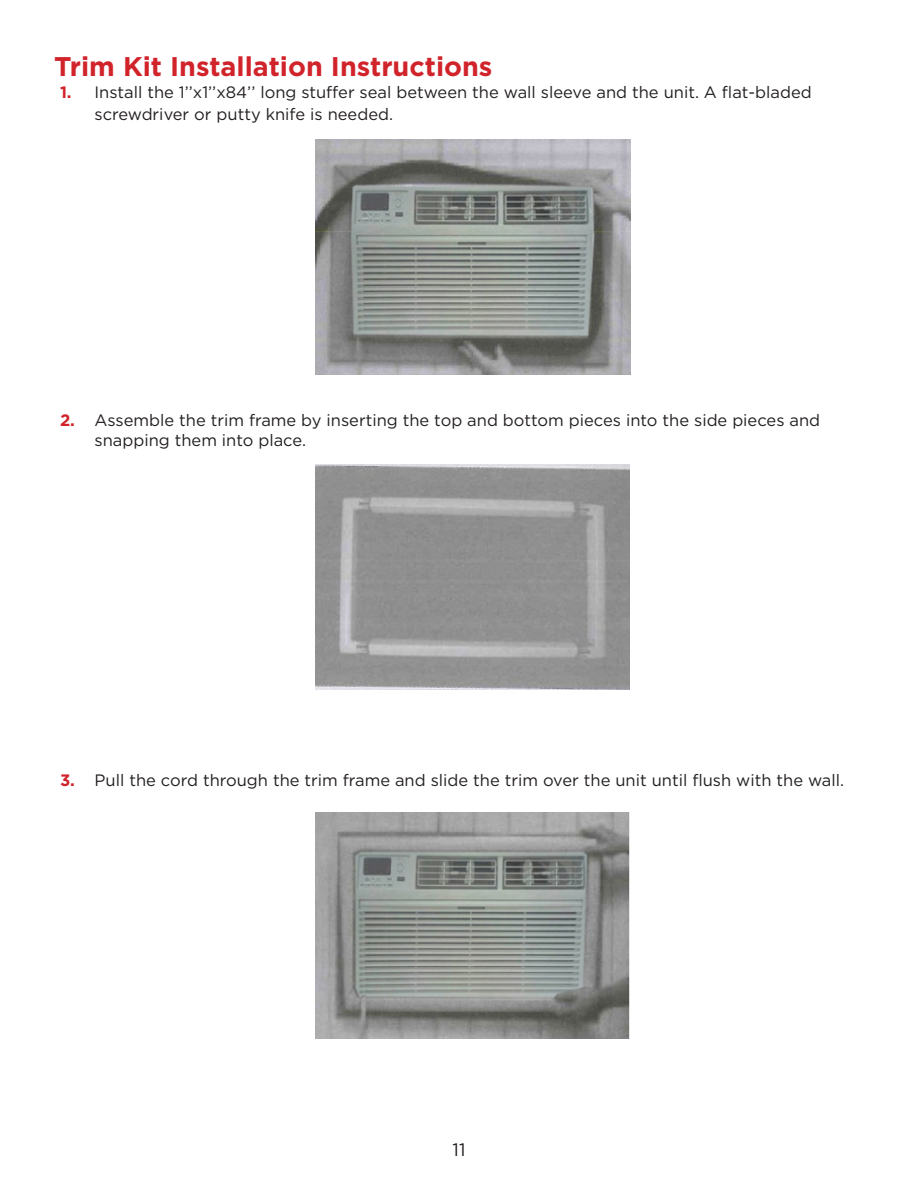
<style>
.page{position:relative;width:918px;height:1188px;background:#fff}
.page>*{position:absolute;margin:0;border:0;box-sizing:border-box;transform-origin:0 0}
.t1{font:700 27px "Gotham";color:#d1232a}
.t2{font:18px "Gotham";color:#231f20}
.Numbered_Items{font:16.5px/21.6px "Gotham";color:#231f20}
.s1{font-weight:700;color:#d1232a}
</style>
<div class="page">
<img style="left:315px;top:140px;width:315px;height:235px">
<img style="left:315px;top:465px;width:315px;height:225px">
<img style="left:315px;top:812px;width:315px;height:226px">
<p class="t1" style="left:54px;top:48px;width:440px">Trim Kit Installation Instructions</p>
<p class="Numbered_Items" style="left:94px;top:81px;width:719px;text-indent:-34px"><span class="s1">1.</span> Install the 1’’x1’’x84’’ long stuffer seal between the wall sleeve and the unit. A flat-bladed screwdriver or putty knife is needed.</p>
<p class="Numbered_Items" style="left:94px;top:410px;width:727px;line-height:19.8px;text-indent:-34px"><span class="s1">2.</span> Assemble the trim frame by inserting the top and bottom pieces into the side pieces and snapping them into place.</p>
<p class="Numbered_Items" style="left:60px;top:769px;width:786px"><span class="s1">3.</span> Pull the cord through the trim frame and slide the trim over the unit until flush with the wall.</p>
<p class="t2" style="left:453px;top:1138px;width:14px">11</p>
</div>
